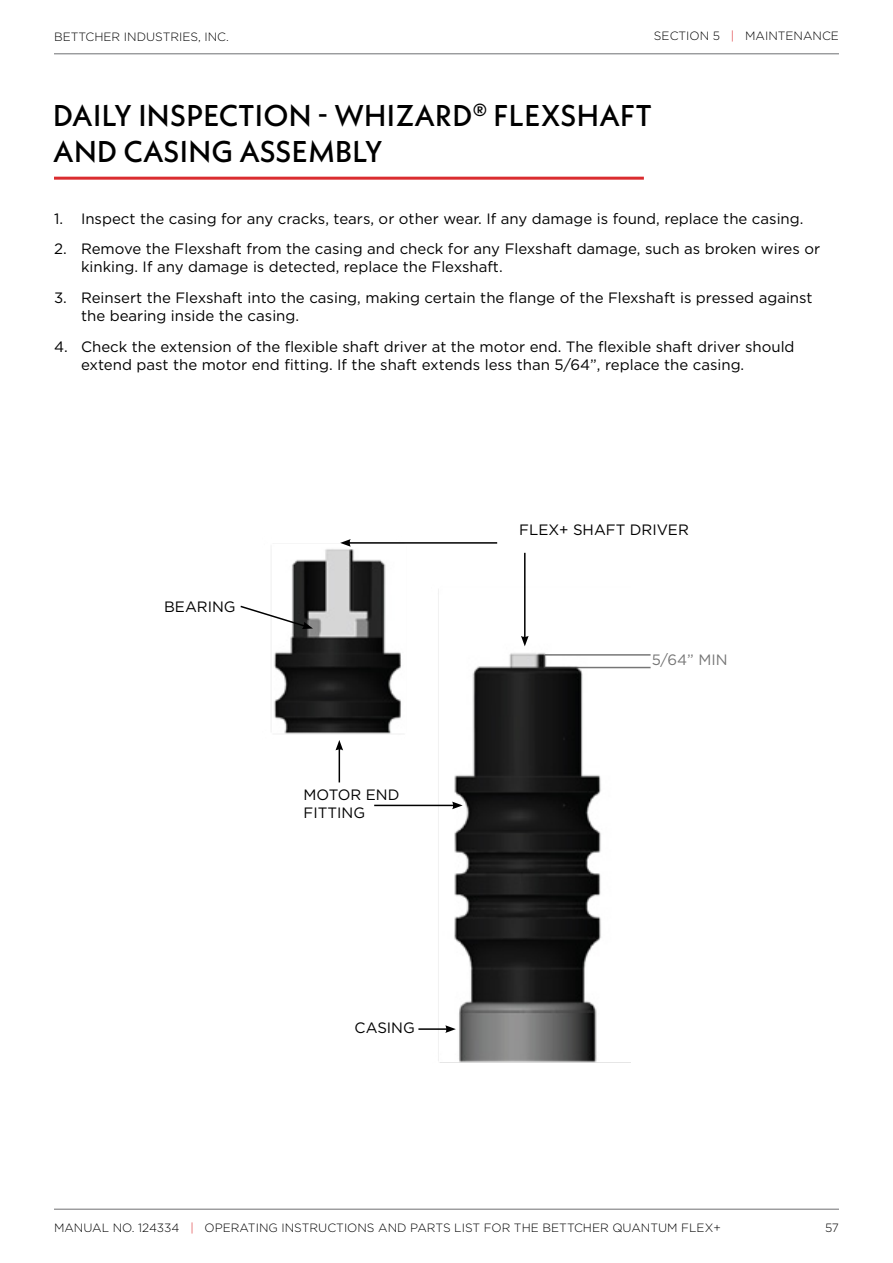
<style>
.page{position:relative;width:893px;height:1263px;background:#fff}
.page>*{position:absolute;margin:0;border:0;box-sizing:border-box;transform-origin:0 0}
.t1{font:500 30px/36px "Neue Kabel";letter-spacing:.01em;color:#000}
.t2{font:15px/18px "Gotham";color:#000}
.t3{font:300 12px "Gotham";color:#000}
.s1{color:#da2c2f}
</style>
<div class="page">
<hr style="left:54px;top:54px;width:785px;height:1px;background:#6e6f72">
<hr style="left:54px;top:1209px;width:785px;height:1px;background:#6e6f72">
<img style="left:274px;top:542px;width:356px;height:521px">
<hr style="left:348px;top:542px;width:149px;height:2px;background:#000">
<svg style="left:340px;top:539px;width:11px;height:8px"></svg>
<hr style="left:524px;top:553px;width:2px;height:85px;background:#000">
<svg style="left:521px;top:636px;width:8px;height:10px"></svg>
<hr style="left:545px;top:654px;width:106px;height:2px;background:#000">
<hr style="left:545px;top:667px;width:106px;height:1px;background:#000">
<svg style="left:240px;top:604px;width:73px;height:25px"></svg>
<hr style="left:339px;top:748px;width:1px;height:34px;background:#000">
<svg style="left:335px;top:740px;width:8px;height:10px"></svg>
<hr style="left:374px;top:805px;width:80px;height:1px;background:#000">
<svg style="left:452px;top:801px;width:11px;height:8px"></svg>
<hr style="left:418px;top:1028px;width:30px;height:2px;background:#000">
<svg style="left:445px;top:1025px;width:11px;height:8px"></svg>
<hr style="left:54px;top:177px;width:590px;height:3px;background:#da2c2f">
<p class="t3" style="left:54px;top:29px;width:176px">BETTCHER INDUSTRIES, INC.</p>
<p class="t3" style="left:654px;top:28px;width:187px">SECTION 5 <span class="s1">|</span> MAINTENANCE</p>
<h1 class="t1" style="left:53px;top:97px;width:600px">DAILY INSPECTION - WHIZARD<sup>®</sup> FLEXSHAFT<br>AND CASING ASSEMBLY</h1>
<p class="t2" style="left:54px;top:209px;width:751px">1. Inspect the casing for any cracks, tears, or other wear. If any damage is found, replace the casing.</p>
<p class="t2" style="left:81px;top:240px;width:741px;text-indent:-27px">2. Remove the Flexshaft from the casing and check for any Flexshaft damage, such as broken wires or kinking. If any damage is detected, replace the Flexshaft.</p>
<p class="t2" style="left:81px;top:288px;width:733px;text-indent:-27px">3. Reinsert the Flexshaft into the casing, making certain the flange of the Flexshaft is pressed against the bearing inside the casing.</p>
<p class="t2" style="left:81px;top:337px;width:715px;text-indent:-27px">4. Check the extension of the flexible shaft driver at the motor end. The flexible shaft driver should extend past the motor end fitting. If the shaft extends less than 5/64”, replace the casing.</p>
<p class="t2" style="left:164px;top:598px;width:73px">BEARING</p>
<p class="t2" style="left:304px;top:785px;width:97px">MOTOR END<br>FITTING</p>
<p class="t2" style="left:355px;top:1019px;width:62px">CASING</p>
<p class="t2" style="left:519px;top:520px;width:171px">FLEX+ SHAFT DRIVER</p>
<p class="t2" style="left:651px;top:650px;width:78px">5/64” MIN</p>
<p class="t3" style="left:54px;top:1220px;width:668px">MANUAL NO. 124334 <span class="s1">|</span> OPERATING INSTRUCTIONS AND PARTS LIST FOR THE BETTCHER QUANTUM FLEX+</p>
<p class="t3" style="left:825px;top:1220px;width:15px">57</p>
</div>
